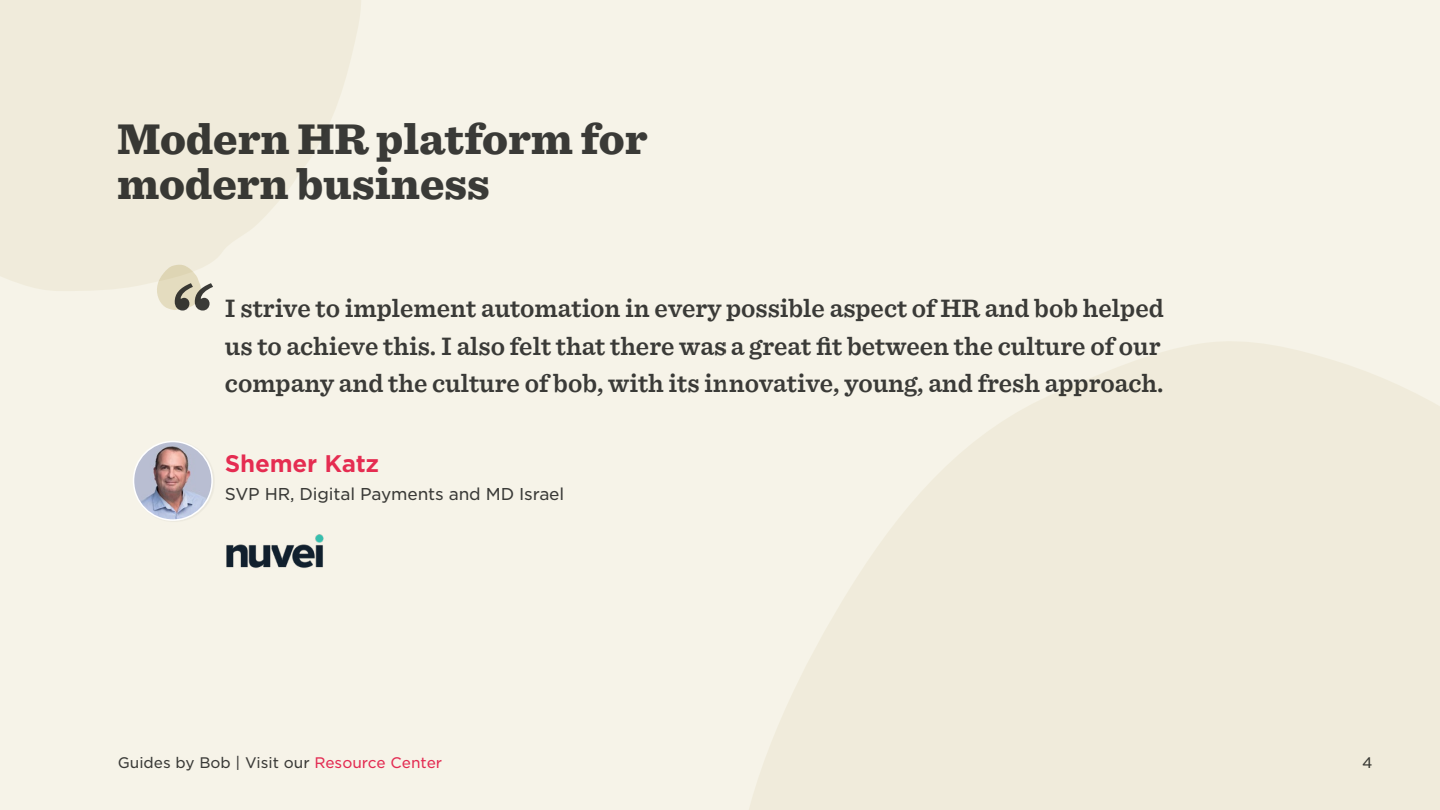
<style>
.page{position:relative;width:1440px;height:810px;background:#f6f3e8}
.page>*{position:absolute;margin:0;border:0;box-sizing:border-box;transform-origin:0 0}
.t1{font:900 45px/45px "Sentinel";color:#3a3a37}
.t2{font:600 26.4px/37.7px "Sentinel";color:#3a3a37}
.t3{font:700 23.1px "Gotham S Sm";letter-spacing:-.01em;color:#e52c51}
.t4{font:16.5px "Gotham S Sm";letter-spacing:-.01em;color:#3a3a37}
.t5{font:14.7px "Gotham S Sm";color:#3a3a37}
.s1{color:#e32b52}
</style>
<div class="page">
<svg style="left:157px;top:291px;width:53px;height:20px"></svg>
<div style="left:133px;top:441px;width:82px;height:81px;background:#000;opacity:.05"></div>
<img style="left:134px;top:442px;width:78px;height:78px;border-radius:39px">
<div style="left:133px;top:441px;width:80px;height:80px;border:2px solid #fff;border-radius:50%"></div>
<img style="left:226px;top:534px;width:98px;height:34px">
<svg style="left:0;top:0;width:361px;height:291px;fill:#f0ebdb"></svg>
<svg style="left:749px;top:341px;width:691px;height:469px;fill:#f0ebdb"></svg>
<h1 class="t1" style="left:117px;top:115px;width:532px">Modern HR platform for modern business</h1>
<p class="t2" style="left:225px;top:288px;width:940px">I strive to implement automation in every possible aspect of HR and bob helped us to achieve this I. also felt that there was a great fit between the culture of our company and the culture of bob, with its innovative, young, and fresh approach.</p>
<p class="t3" style="left:225px;top:447px;width:156px">Shemer Katz</p>
<p class="t4" style="left:225px;top:483px;width:341px">SVP HR, Digital Payments and MD Israel</p>
<p class="t5" style="left:118px;top:753px;width:326px">Guides by Bob | Visit our <span class="s1">Resource Center</span></p>
<p class="t5" style="left:1362px;top:753px;width:12px">4</p>
</div>
